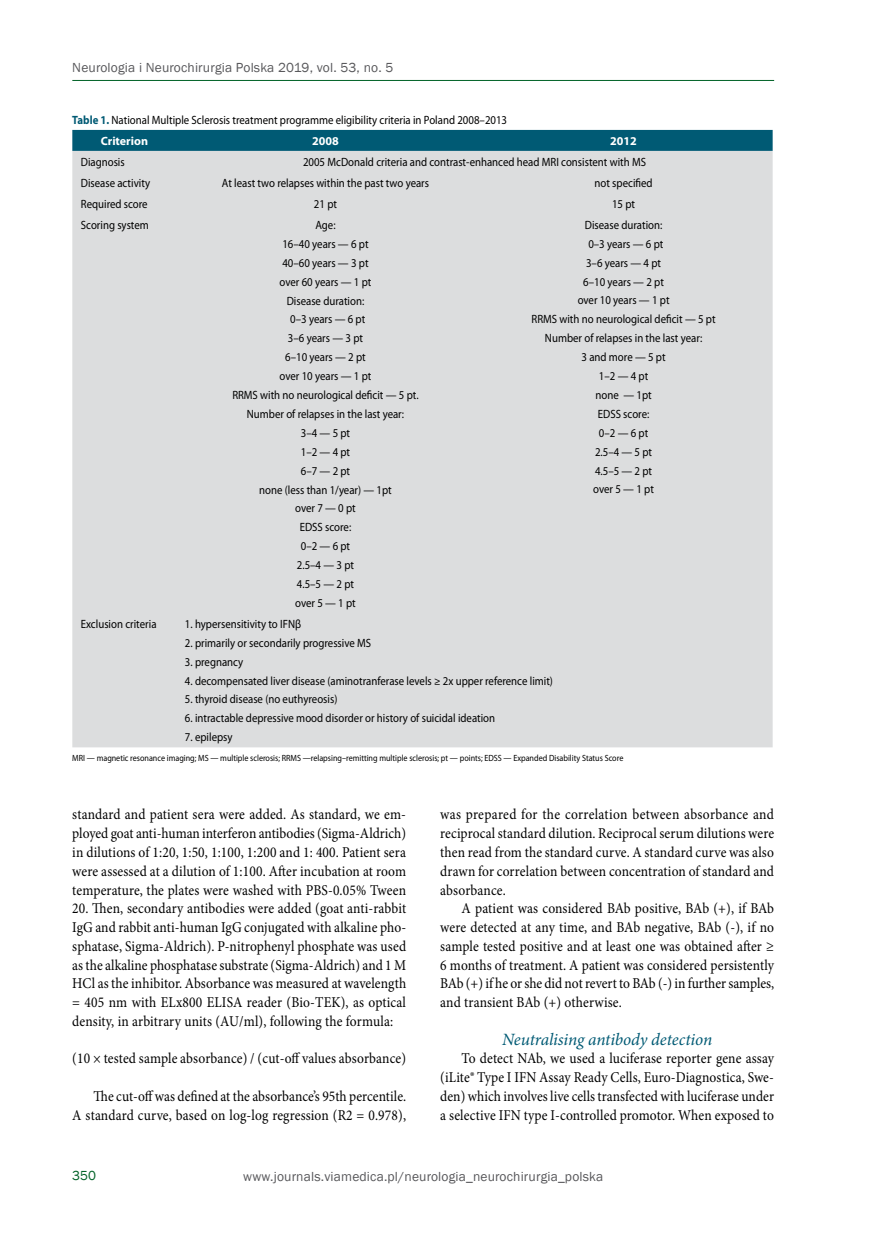
<style>
.page{position:relative;width:872px;height:1234px;background:#fff}
.page>*{position:absolute;margin:0;border:0;box-sizing:border-box;transform-origin:0 0}
.t1{font:italic 17.25px "Minion Pro";letter-spacing:-.01em;color:#005a74}
.t2{font:15px/18.8px "Minion Pro";letter-spacing:.005em;color:#000;text-align:justify;scale:.9 1}
.t3{font:13.5px "Franklin Gothic";letter-spacing:.01em;color:#58585b}
.t4{font:13.5px "Franklin Gothic";color:#006227}
.t5{font:12px/18.9px "Myriad Pro";color:#000;text-align:center;scale:.9 1}
.t6{font:700 12px "Myriad Pro";color:#fff}
.t7{font:9px "Myriad Pro";color:#000;scale:.9 1}
.s1{font-weight:700;color:#005a74}
.s2{font-weight:700;color:#fff}
</style>
<div class="page">
<hr style="left:72px;top:80px;width:702px;height:1px;background:#006227">
<div style="left:72px;top:130px;width:700px;height:21px;background:#005a74"></div>
<div style="left:72px;top:151px;width:700px;height:596px;background:#dcddde"></div>
<p class="t3" style="left:72px;top:59px;width:322px">Neurologia i Neurochirurgia Polska 2019, vol. 53, no. 5</p>
<p class="t5" style="left:101px;top:110px;width:453px;line-height:21px;text-align:left;text-indent:-28px"><span class="s1">Table 1.</span> National Multiple Sclerosis treatment programme eligibility criteria in Poland 2008–2013<br><span class="s2">Criterion</span></p>
<p class="t6" style="left:312px;top:134px;width:28px">2008</p>
<p class="t6" style="left:610px;top:134px;width:28px">2012</p>
<p class="t5" style="left:81px;top:153px;width:50px">Diagnosis</p>
<p class="t5" style="left:303px;top:153px;width:383px">2005 McDonald criteria and contrast-enhanced head MRI consistent with MS</p>
<p class="t5" style="left:81px;top:174px;width:79px">Disease activity</p>
<p class="t5" style="left:222px;top:174px;width:232px">At least two relapses within the past two years</p>
<p class="t5" style="left:594px;top:174px;width:66px">not specified</p>
<p class="t5" style="left:81px;top:195px;width:76px">Required score</p>
<p class="t5" style="left:314px;top:195px;width:27px">21 pt</p>
<p class="t5" style="left:612px;top:195px;width:27px">15 pt</p>
<p class="t5" style="left:81px;top:216px;width:77px">Scoring system</p>
<p class="t5" style="left:232px;top:216px;width:208px">Age:<br>16–40 years — 6 pt<br>40–60 years — 3 pt<br>over 60 years — 1 pt<br>Disease duration:<br>0–3 years — 6 pt<br>3–6 years — 3 pt<br>6–10 years — 2 pt<br>over 10 years — 1 pt<br>RRMS with no neurological deficit — 5 pt.<br>Number of relapses in the last year:<br>3–4 — 5 pt<br>1–2 — 4 pt<br>6–7 — 2 pt<br>none (less than 1/year) — 1pt<br>over 7 — 0 pt<br>EDSS score:<br>0–2 — 6 pt<br>2.5–4 — 3 pt<br>4.5–5 — 2 pt<br>over 5 — 1 pt</p>
<p class="t5" style="left:531px;top:215px;width:206px">Disease duration:<br>0–3 years — 6 pt<br>3–6 years — 4 pt<br>6–10 years — 2 pt<br>over 10 years — 1 pt<br>RRMS with no neurological deficit — 5 pt<br>Number of relapses in the last year:<br>3 and more — 5 pt<br>1–2 — 4 pt<br>none — 1pt<br>EDSS score:<br>0–2 — 6 pt<br>2.5–4 — 5 pt<br>4.5–5 — 2 pt<br>over 5 — 1 pt</p>
<p class="t5" style="left:81px;top:614px;width:86px">Exclusion criteria</p>
<p class="t5" style="left:185px;top:614px;width:131px">1. hypersensitivity to IFNβ</p>
<p class="t5" style="left:185px;top:633px;width:208px">2. primarily or secondarily progressive MS</p>
<p class="t5" style="left:185px;top:652px;width:66px">3. pregnancy</p>
<p class="t5" style="left:185px;top:671px;width:410px">4. decompensated liver disease (aminotranferase levels ≥ 2x upper reference limit)</p>
<p class="t5" style="left:185px;top:690px;width:171px">5. thyroid disease (no euthyreosis)</p>
<p class="t5" style="left:185px;top:709px;width:346px">6. intractable depressive mood disorder or history of suicidal ideation</p>
<p class="t5" style="left:185px;top:727px;width:54px">7. epilepsy</p>
<p class="t7" style="left:72px;top:752px;width:614px">MRI — magnetic resonance imaging; MS — multiple sclerosis; RRMS —relapsing–remitting multiple sclerosis; pt — points; EDSS — Expanded Disability Status Score</p>
<p class="t2" style="left:72px;top:805px;width:372px">standard and patient sera were added. As standard, we em&shy;ployed goat anti-human interferon antibodies (Sigma-Aldrich) in dilutions of 1:20, 1:50, 1:100, 1:200 and 1: 400. Patient sera were assessed at a dilution of 1:100. After incubation at room temperature, the plates were washed with PBS-0.05% Tween</p>
<p class="t2" style="left:72px;top:899px;width:372px">20. Then, secondary antibodies were added (goat anti-rabbit IgG and rabbit anti-human IgG conjugated with alkaline pho&shy;sphatase, Sigma-Aldrich). P-nitrophenyl phosphate was used as the alkaline phosphatase substrate (Sigma-Aldrich) and 1 M HCl as the inhibitor. Absorbance was measured at wavelength = 405 nm with ELx800 ELISA reader (Bio-TEK), as optical density, in arbitrary units (AU/ml), following the formula:</p>
<p class="t2" style="left:72px;top:1049px;width:372px">(10 × tested sample absorbance) / (cut-off values absorbance)</p>
<p class="t2" style="left:72px;top:1086px;width:372px;text-align:right">The cut-off was defined at the absorbance’s 95th percentile.<br>A standard curve, based on log-log regression (R2 = 0.978),</p>
<p class="t2" style="left:440px;top:805px;width:372px">was prepared for the correlation between absorbance and reciprocal standard dilution. Reciprocal serum dilutions were then read from the standard curve. A standard curve was also drawn for correlation between concentration of standard and absorbance.</p>
<p class="t2" style="left:440px;top:899px;width:372px;text-indent:21px">A patient was considered BAb positive, BAb (+), if BAb were detected at any time, and BAb negative, BAb (-), if no sample tested positive and at least one was obtained after ≥ 6 months of treatment. A patient was considered persistently BAb (+) if he or she did not revert to BAb (-) in further samples, and transient BAb (+) otherwise.</p>
<p class="t1" style="left:502px;top:1027px;width:211px">Neutralising antibody detection</p>
<p class="t2" style="left:440px;top:1049px;width:372px;text-indent:21px">To detect NAb, we used a luciferase reporter gene assay (iLite® Type I IFN Assay Ready Cells, Euro-Diagnostica, Swe&shy;den) which involves live cells transfected with luciferase under a selective IFN type I-controlled promotor. When exposed to</p>
<p class="t4" style="left:72px;top:1166px;width:25px">350</p>
<p class="t3" style="left:243px;top:1168px;width:361px">www.journals.viamedica.pl/neurologia_neurochirurgia_polska</p>
</div>
